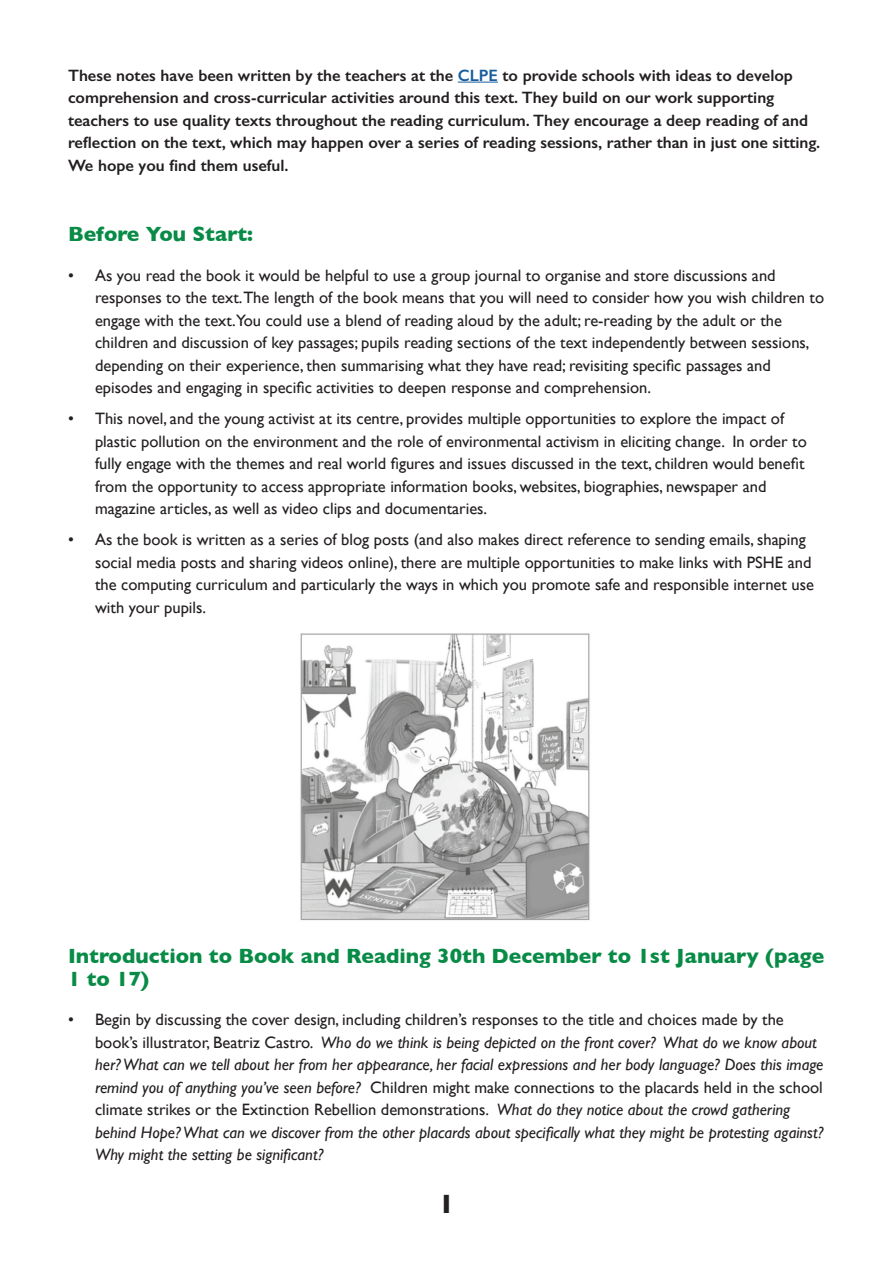
<style>
.page{position:relative;width:893px;height:1263px;background:#fff}
.page>*{position:absolute;margin:0;border:0;box-sizing:border-box;transform-origin:0 0}
.t1{font:700 27px "Gill Sans";color:#231f20}
.t2{font:700 21px/22.5px "Gill Sans";color:#078b46}
.t3{font:16.5px/22.5px "Gill Sans";color:#231f20}
.t4{font:italic 16.5px/22.5px "Gill Sans";color:#231f20}
.t5{font:600 16.5px/22.5px "Gill Sans";color:#231f20}
.s1{color:#175d9e}
.s2{font-style:normal}
</style>
<div class="page">
<hr style="left:458px;top:82px;width:40px;height:1px;background:#175d9e">
<img style="left:300px;top:633px;width:290px;height:288px">
<p class="t5" style="left:68px;top:64px;width:754px">These notes have been written by the teachers at the <span class="s1">CLPE</span> to provide schools with ideas to develop comprehension and cross-curricular activities around this text. They build on our work supporting teachers to use quality texts throughout the reading curriculum. They encourage a deep reading of and reflection on the text, which may happen over a series of reading sessions, rather than in just one sitting.<br>We hope you find them useful.</p>
<p class="t2" style="left:68px;top:223px;width:187px">Before You Start:</p>
<p class="t3" style="left:95px;top:264px;width:731px;text-indent:-27px">• As you read the book it would be helpful to use a group journal to organise and store discussions and responses to the text.The length of the book means that you will need to consider how you wish children to engage with the text.You could use a blend of reading aloud by the adult; re-reading by the adult or the children and discussion of key passages; pupils reading sections of the text independently between sessions, depending on their experience, then summarising what they have read; revisiting specific passages and episodes and engaging in specific activities to deepen response and comprehension.</p>
<p class="t3" style="left:95px;top:407px;width:713px;text-indent:-27px">• This novel, and the young activist at its centre, provides multiple opportunities to explore the impact of plastic pollution on the environment and the role of environmental activism in eliciting change. In order to fully engage with the themes and real world figures and issues discussed in the text, children would benefit from the opportunity to access appropriate information books, websites, biographies, newspaper and magazine articles, as well as video clips and documentaries.</p>
<p class="t3" style="left:95px;top:528px;width:720px;text-indent:-27px">• As the book is written as a series of blog posts (and also makes direct reference to sending emails, shaping social media posts and sharing videos online), there are multiple opportunities to make links with PSHE and the computing curriculum and particularly the ways in which you promote safe and responsible internet use with your pupils.</p>
<p class="t2" style="left:68px;top:944px;width:758px">Introduction to Book and Reading 30th December to 1st January (page<br>1 to 17)</p>
<p class="t4" style="left:95px;top:1008px;width:730px;text-indent:-27px"><span class="s2">• Begin by discussing the cover design, including children’s responses to the title and choices made by the book’s illustrator, Beatriz Castro.</span> Who do we think is being depicted on the front cover? What do we know about her? What can we tell about her from her appearance, her facial expressions and her body language? Does this image remind you of anything you’ve seen before? <span class="s2">Children might make connections to the placards held in the school climate strikes or the Extinction Rebellion demonstrations.</span> What do they notice about the crowd gathering behind Hope? What can we discover from the other placards about specifically what they might be protesting against?<br>Why might the setting be significant?</p>
<p class="t1" style="left:438px;top:1183px;width:18px">1</p>
</div>
